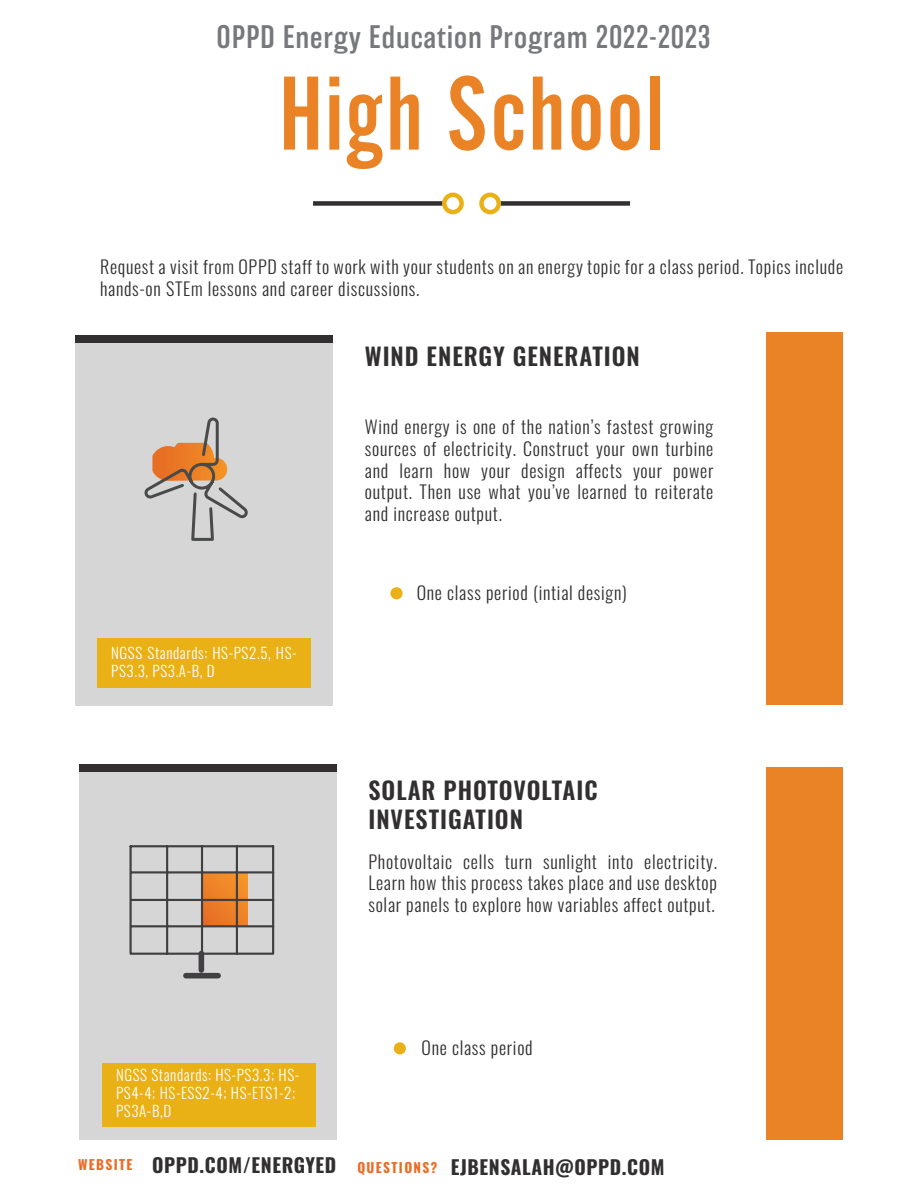
<style>
.page{position:relative;width:918px;height:1188px;background:#fff}
.page>*{position:absolute;margin:0;border:0;box-sizing:border-box;transform-origin:0 0}
.t1{font:109.5px "Alternate Got No 2 D";letter-spacing:.02em;color:#ea8226}
.t2{font:300 30px "Balboa";letter-spacing:.04em;color:#76787b}
.t3{font:600 24px/28.8px "Oswald";letter-spacing:.04em;color:#312f30}
.t4{font:700 19.5px "Oswald";letter-spacing:.03em;color:#312f30}
.t5{font:300 18px/21.6px "Oswald";letter-spacing:.04em;color:#312f30;text-align:justify}
.t6{font:300 15px/18px "Oswald";letter-spacing:.04em;color:#fff}
.s1{font-size:13.5px;color:#eb6c26}
</style>
<div class="page">
<div style="left:313px;top:201px;width:131px;height:5px;background:#312f30"></div>
<div style="left:442px;top:193px;width:22px;height:21px;border:4px solid #eab116;border-radius:50%"></div>
<div style="left:500px;top:201px;width:130px;height:5px;background:#312f30"></div>
<div style="left:479px;top:193px;width:22px;height:21px;border:4px solid #eab116;border-radius:50%"></div>
<div style="left:75px;top:343px;width:258px;height:362px;background:#d6d6d6"></div>
<div style="left:79px;top:772px;width:258px;height:368px;background:#d6d6d6"></div>
<div style="left:97px;top:638px;width:214px;height:50px;background:#eab116"></div>
<div style="left:103px;top:1063px;width:213px;height:64px;background:#eab116"></div>
<div style="left:390px;top:587px;width:13px;height:12px;background:#eab116;border-radius:50%"></div>
<div style="left:394px;top:1042px;width:12px;height:12px;background:#eab116;border-radius:50%"></div>
<div style="left:75px;top:336px;width:258px;height:7px;background:#312f30"></div>
<div style="left:79px;top:765px;width:258px;height:7px;background:#312f30"></div>
<div style="left:767px;top:767px;width:76px;height:373px;background:#ea8226"></div>
<div style="left:767px;top:333px;width:76px;height:372px;background:#ea8226"></div>
<svg style="left:144px;top:417px;width:104px;height:124px"></svg>
<svg style="left:129px;top:845px;width:146px;height:111px"></svg>
<div style="left:186px;top:973px;width:32px;height:5px;background:#413f41"></div>
<div style="left:199px;top:954px;width:5px;height:16px;background:#413f41"></div>
<h2 class="t2" style="left:217px;top:21px;width:496px">OPPD Energy Education Program 2022-2023</h2>
<h1 class="t1" style="left:279px;top:56px;width:386px">High School</h1>
<p class="t5" style="left:100px;top:254px;width:745px">Request a visit from OPPD staff to work with your students on an energy topic for a class period. Topics include hands-on STEm lessons and career discussions.</p>
<h3 class="t3" style="left:365px;top:343px;width:277px">WIND ENERGY GENERATION</h3>
<p class="t5" style="left:365px;top:414px;width:350px">Wind energy is one of the nation’s fastest growing sources of electricity. Construct your own turbine and learn how your design affects your power output. Then use what you’ve learned to reiterate and increase output.</p>
<p class="t6" style="left:111px;top:642px;width:187px">NGSS Standards: HS-PS2.5, HS-<br>PS3.3, PS3.A-B, D</p>
<p class="t6" style="left:116px;top:1064px;width:185px">NGSS Standards: HS-PS3.3; HS-<br>PS4-4; HS-ESS2-4; HS-ETS1-2;<br>PS3A-B,D</p>
<p class="t5" style="left:417px;top:580px;width:212px">One class period (intial design)</p>
<h3 class="t3" style="left:368px;top:778px;width:231px">SOLAR PHOTOVOLTAIC<br>INVESTIGATION</h3>
<p class="t5" style="left:368px;top:849px;width:350px">Photovoltaic cells turn sunlight into electricity.<br>Learn how this process takes place and use desktop solar panels to explore how variables affect output.</p>
<p class="t5" style="left:422px;top:1035px;width:113px">One class period</p>
<p class="t4" style="left:78px;top:1157px;width:588px"><sup>WEBSITE</sup> OPPD.COM/ENERGYED <span class="s1">QUESTIONS?</span> EJBENSALAH@OPPD.COM</p>
</div>
